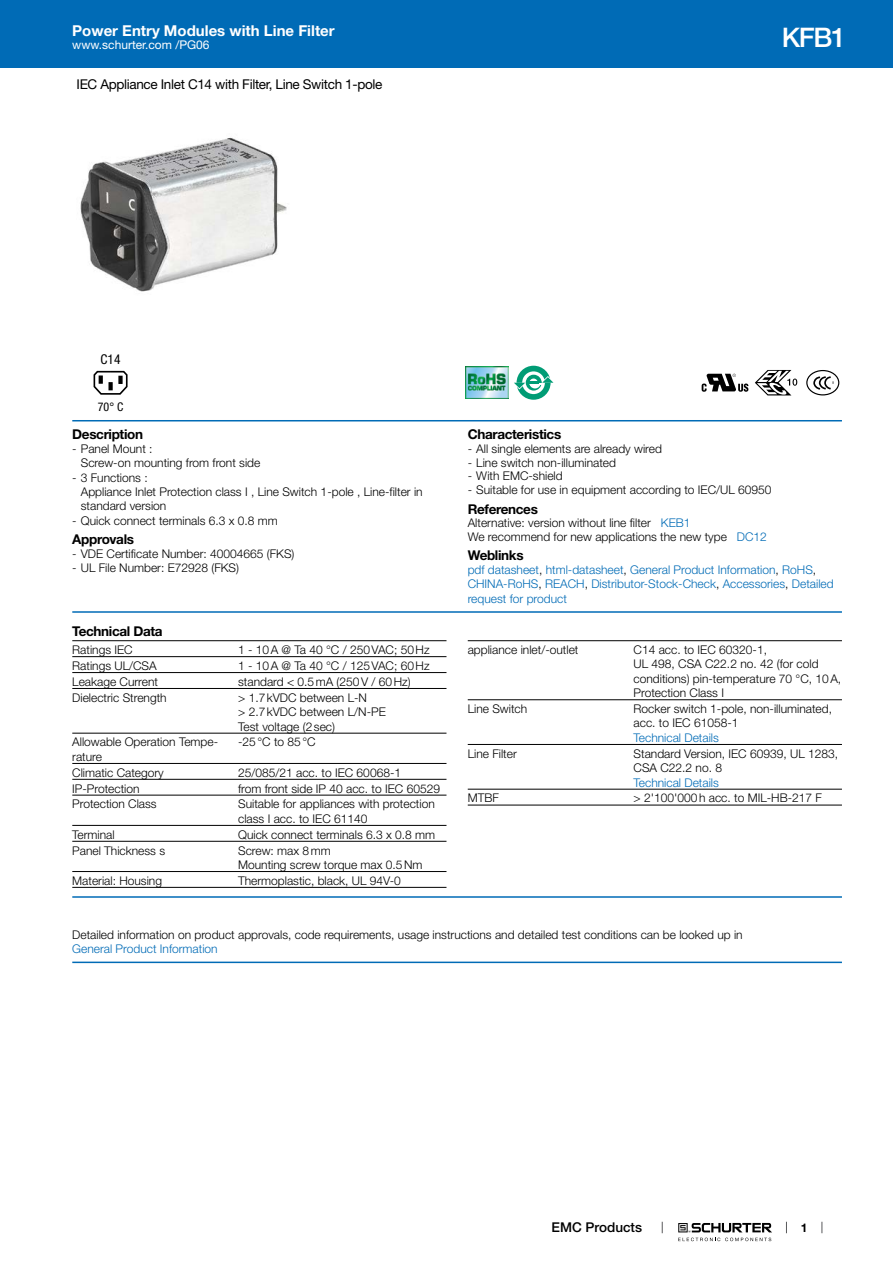
<style>
.page{position:relative;width:893px;height:1263px;background:#fff}
.page>*{position:absolute;margin:0;border:0;box-sizing:border-box;transform-origin:0 0}
.t1{font:500 27px "Helvetica Neue LT";color:#fff}
.t2{font:700 15px "Helvetica Neue LT";color:#fff}
.t3{font:700 13.5px "Helvetica Neue LT";letter-spacing:-.025em;color:#000}
.t4{font:13.5px "Helvetica Neue LT";letter-spacing:-.025em;color:#000}
.t5{font:500 13.5px "Helvetica Neue LT";color:#000}
.t6{font:condensed 13.5px "Helvetica Neue LT";color:#000}
.t7{font:300 12px/14.4px "Helvetica Neue LT";color:#000}
.t8{font:300 12px/14.4px "Helvetica Neue LT";color:#006bb6}
.t9{font:12px "Helvetica Neue LT";color:#fff}
.t10{font:condensed 12px "Helvetica Neue LT";color:#000}
.t11{font:700 12px "Helvetica Neue LT";color:#000}
.s1{color:#006bb6}
.s2{color:#000}
</style>
<div class="page">
<svg style="left:678px;top:1223px;width:94px;height:18px"></svg>
<div style="left:0;top:0;width:893px;height:68px;background:#006bb6"></div>
<img style="left:80px;top:137px;width:207px;height:155px">
<img style="left:466px;top:367px;width:42px;height:31px">
<div style="left:517px;top:366px;width:34px;height:34px;background:#009c75;border-radius:50%"></div>
<svg style="left:522px;top:371px;width:23px;height:23px"></svg>
<svg style="left:526px;top:375px;width:16px;height:16px"></svg>
<svg style="left:514px;top:375px;width:40px;height:14px"></svg>
<svg style="left:702px;top:374px;width:46px;height:18px"></svg>
<svg style="left:755px;top:370px;width:42px;height:25px"></svg>
<div style="left:806px;top:370px;width:33px;height:25px;border:1px solid #000;border-radius:50%"></div>
<svg style="left:813px;top:376px;width:21px;height:14px"></svg>
<svg style="left:94px;top:371px;width:34px;height:24px"></svg>
<hr style="left:72px;top:420px;width:770px;height:1px;background:#006bb6">
<hr style="left:72px;top:611px;width:770px;height:2px;background:#006bb6">
<hr style="left:72px;top:640px;width:374px;height:1px;background:#000">
<hr style="left:72px;top:656px;width:374px;height:1px;background:#000">
<hr style="left:72px;top:672px;width:374px;height:1px;background:#000">
<hr style="left:72px;top:688px;width:374px;height:1px;background:#000">
<hr style="left:72px;top:733px;width:374px;height:1px;background:#000">
<hr style="left:72px;top:763px;width:374px;height:1px;background:#000">
<hr style="left:72px;top:779px;width:374px;height:1px;background:#000">
<hr style="left:72px;top:795px;width:374px;height:1px;background:#000">
<hr style="left:72px;top:825px;width:374px;height:1px;background:#000">
<hr style="left:72px;top:841px;width:374px;height:1px;background:#000">
<hr style="left:72px;top:871px;width:374px;height:1px;background:#000">
<hr style="left:72px;top:887px;width:374px;height:1px;background:#000">
<hr style="left:468px;top:640px;width:374px;height:1px;background:#000">
<hr style="left:468px;top:699px;width:374px;height:1px;background:#000">
<hr style="left:468px;top:744px;width:374px;height:1px;background:#000">
<hr style="left:468px;top:789px;width:374px;height:1px;background:#000">
<hr style="left:468px;top:805px;width:374px;height:1px;background:#000">
<hr style="left:72px;top:896px;width:770px;height:2px;background:#006bb6">
<hr style="left:72px;top:961px;width:770px;height:2px;background:#006bb6">
<p class="t2" style="left:72px;top:21px;width:264px">Power Entry Modules with Line Filter</p>
<p class="t9" style="left:72px;top:38px;width:139px">www.schurter.com /PG06</p>
<p class="t4" style="left:77px;top:76px;width:307px">IEC Appliance Inlet C14 with Filter, Line Switch 1-pole</p>
<h1 class="t1" style="left:782px;top:21px;width:66px">KFB1</h1>
<p class="t6" style="left:101px;top:351px;width:21px">C14</p>
<p class="t10" style="left:98px;top:400px;width:27px">70° C</p>
<p class="t3" style="left:72px;top:426px;width:72px">Description</p>
<p class="t7" style="left:81px;top:441px;width:181px;text-indent:-9px">- Panel Mount :<br>Screw-on mounting from front side</p>
<p class="t7" style="left:81px;top:470px;width:343px;text-indent:-9px">- 3 Functions :<br>Appliance Inlet Protection class I , Line Switch 1‑pole , Line-filter in standard version</p>
<p class="t7" style="left:72px;top:513px;width:207px">- Quick connect terminals 6.3 x 0.8 mm</p>
<p class="t3" style="left:72px;top:531px;width:63px">Approvals</p>
<p class="t7" style="left:72px;top:546px;width:224px">- VDE Certificate Number: 40004665 (FKS)</p>
<p class="t7" style="left:72px;top:560px;width:168px">- UL File Number: E72928 (FKS)</p>
<p class="t3" style="left:72px;top:623px;width:92px">Technical Data</p>
<p class="t7" style="left:72px;top:642px;width:62px">Ratings IEC</p>
<p class="t7" style="left:238px;top:642px;width:193px">1 - 10A @ Ta 40 °C / 250VAC; 50Hz</p>
<p class="t7" style="left:72px;top:658px;width:86px">Ratings UL/CSA</p>
<p class="t7" style="left:238px;top:658px;width:193px">1 - 10A @ Ta 40 °C / 125VAC; 60Hz</p>
<p class="t7" style="left:72px;top:674px;width:87px">Leakage Current</p>
<p class="t7" style="left:238px;top:674px;width:174px">standard &lt; 0.5mA (250V / 60Hz)</p>
<p class="t7" style="left:72px;top:690px;width:96px">Dielectric Strength</p>
<p class="t7" style="left:238px;top:690px;width:149px">&gt; 1.7kVDC between L-N<br>&gt; 2.7kVDC between L/N-PE<br>Test voltage (2sec)</p>
<p class="t7" style="left:72px;top:735px;width:147px">Allowable Operation Tempe&shy;rature</p>
<p class="t7" style="left:238px;top:735px;width:79px">-25°C to 85°C</p>
<p class="t7" style="left:72px;top:765px;width:93px">Climatic Category</p>
<p class="t7" style="left:238px;top:765px;width:164px">25/085/21 acc. to IEC 60068-1</p>
<p class="t7" style="left:72px;top:781px;width:69px">IP-Protection</p>
<p class="t7" style="left:238px;top:781px;width:203px">from front side IP 40 acc. to IEC 60529</p>
<p class="t7" style="left:72px;top:797px;width:86px">Protection Class</p>
<p class="t7" style="left:238px;top:797px;width:198px">Suitable for appliances with protection class I acc. to IEC 61140</p>
<p class="t7" style="left:72px;top:827px;width:44px">Terminal</p>
<p class="t7" style="left:238px;top:827px;width:199px">Quick connect terminals 6.3 x 0.8 mm</p>
<p class="t7" style="left:72px;top:843px;width:94px">Panel Thickness s</p>
<p class="t7" style="left:238px;top:843px;width:186px">Screw: max 8mm<br>Mounting screw torque max 0.5Nm</p>
<p class="t7" style="left:72px;top:873px;width:91px">Material: Housing</p>
<p class="t7" style="left:238px;top:873px;width:164px">Thermoplastic, black, UL 94V-0</p>
<p class="t3" style="left:468px;top:426px;width:95px">Characteristics</p>
<p class="t7" style="left:468px;top:441px;width:196px">- All single elements are already wired</p>
<p class="t7" style="left:468px;top:455px;width:150px">- Line switch non-illuminated</p>
<p class="t7" style="left:468px;top:469px;width:97px">- With EMC-shield</p>
<p class="t7" style="left:468px;top:482px;width:305px">- Suitable for use in equipment according to IEC/UL 60950</p>
<p class="t3" style="left:468px;top:500px;width:72px">References</p>
<p class="t7" style="left:468px;top:516px;width:301px;line-height:13.6px">Alternative: version without line filter <span class="s1">KEB1<br></span>We recommend for new applications the new type <span class="s1">DC12</span></p>
<p class="t3" style="left:468px;top:547px;width:57px">Weblinks</p>
<p class="t8" style="left:468px;top:562px;width:367px">pdf datasheet<span class="s2">,</span> html-datasheet<span class="s2">,</span> General Product Information<span class="s2">,</span> RoHS<span class="s2">,<br></span>CHINA-RoHS<span class="s2">,</span> REACH<span class="s2">,</span> Distributor-Stock-Check<span class="s2">,</span> Accessories<span class="s2">,</span> Detailed request for product</p>
<p class="t7" style="left:468px;top:642px;width:112px">appliance inlet/-outlet</p>
<p class="t7" style="left:634px;top:642px;width:209px">C14 acc. to IEC 60320-1,<br>UL 498, CSA C22.2 no. 42 (for cold conditions) pin-temperature 70 °C, 10A,<br>Protection Class I</p>
<p class="t7" style="left:468px;top:701px;width:61px">Line Switch</p>
<p class="t7" style="left:634px;top:701px;width:200px">Rocker switch 1-pole, non-illuminated, acc. to IEC 61058-1</p>
<p class="t8" style="left:634px;top:730px;width:87px">Technical Details</p>
<p class="t7" style="left:468px;top:746px;width:51px">Line Filter</p>
<p class="t7" style="left:634px;top:746px;width:206px">Standard Version, IEC 60939, UL 1283,<br>CSA C22.2 no. 8</p>
<p class="t8" style="left:634px;top:775px;width:87px">Technical Details</p>
<p class="t7" style="left:468px;top:791px;width:33px">MTBF</p>
<p class="t7" style="left:634px;top:791px;width:190px">&gt; 2'100'000h acc. to MIL-HB-217 F</p>
<p class="t7" style="left:72px;top:927px;width:672px">Detailed information on product approvals, code requirements, usage instructions and detailed test conditions can be looked up in</p>
<p class="t8" style="left:72px;top:941px;width:147px">General Product Information</p>
<p class="t5" style="left:552px;top:1219px;width:92px">EMC Products</p>
<p class="t11" style="left:801px;top:1220px;width:8px">1</p>
</div>
